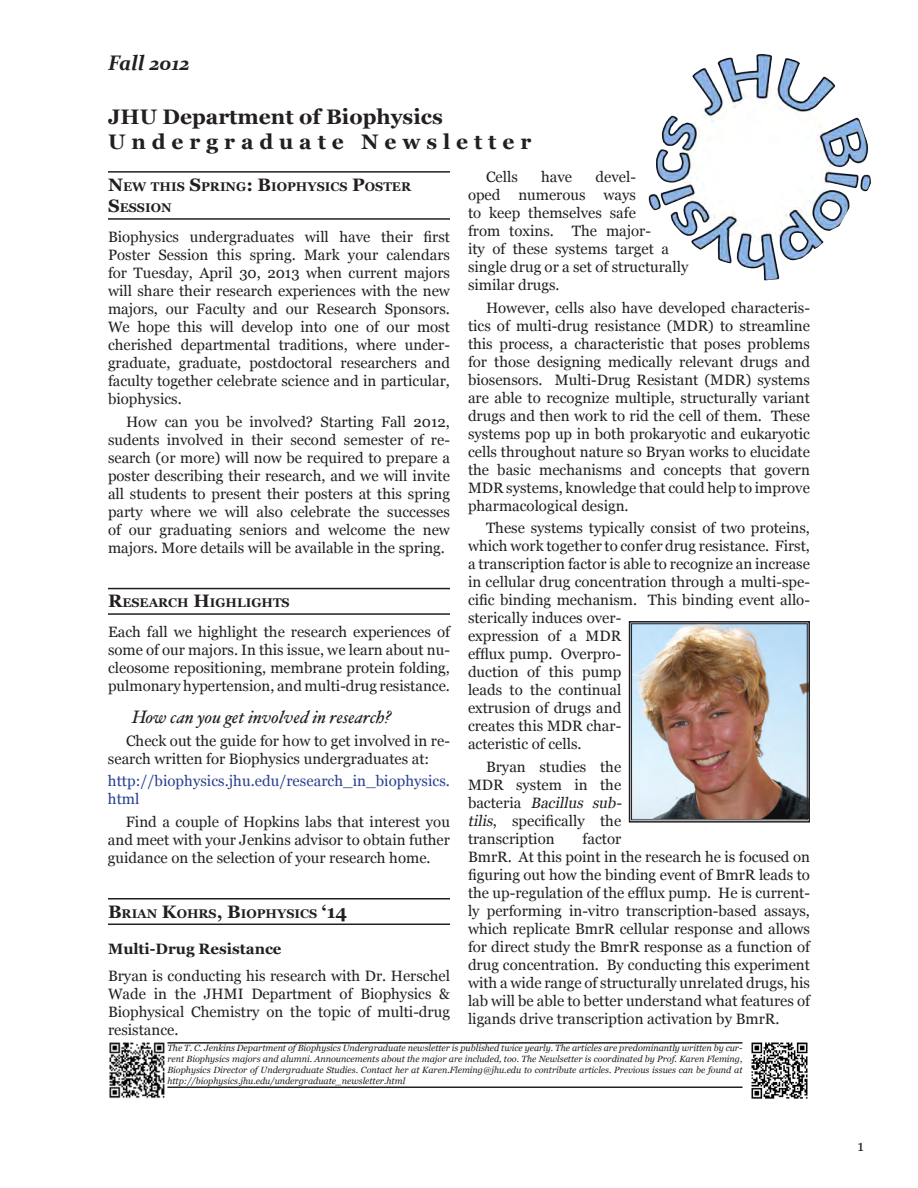
<style>
.page{position:relative;width:918px;height:1188px;background:#fff}
.page>*{position:absolute;margin:0;border:0;box-sizing:border-box;transform-origin:0 0}
.P_JHU_Dept_Biophysic{font:700 21px "Georgia";color:#231f20}
.P_UG_Newsletter{font:700 21px "Georgia";letter-spacing:.28em;color:#231f20}
.P_TopLeftDate{font:italic 700 21px "Constantia";color:#231f20}
.Box_Quote{font:italic 18px "Hoefler Text";color:#231f20}
.Body_Text{font:15px/18px "Georgia";color:#231f20}
.Body_FirstParagraph{font:15px/18px "Georgia";color:#231f20;text-align:justify}
.Body_Link{font:15px/18px "Georgia";letter-spacing:.005em;color:#253f8e}
.Heading_02{font:700 15px "Georgia";color:#231f20}
.P_SectionTitles{font:700 12.6px/21.6px "Georgia";color:#231f20}
.P_About{font:italic 9px/10.8px "Georgia";color:#231f20;text-align:justify}
.s1{font-size:18px}
.s2{font-style:italic}
</style>
<div class="page">
<hr style="left:167px;top:1042px;width:575px;height:2px;background:#231f20">
<hr style="left:167px;top:1087px;width:575px;height:1px;background:#231f20">
<img style="left:751px;top:1042px;width:57px;height:57px">
<img style="left:109px;top:1042px;width:56px;height:57px">
<img style="left:648px;top:54px;width:223px;height:227px">
<hr style="left:108px;top:171px;width:342px;height:2px;background:#231f20">
<hr style="left:108px;top:218px;width:342px;height:2px;background:#231f20">
<hr style="left:108px;top:588px;width:342px;height:1px;background:#231f20">
<hr style="left:108px;top:613px;width:342px;height:2px;background:#231f20">
<hr style="left:108px;top:898px;width:342px;height:2px;background:#231f20">
<hr style="left:108px;top:924px;width:342px;height:1px;background:#231f20">
<img style="left:628px;top:621px;width:182px;height:202px">
<div style="left:631px;top:623px;width:177px;height:197px;border:1px solid #231f20"></div>
<p class="P_TopLeftDate" style="left:108px;top:48px;width:83px">Fall 2012</p>
<p class="P_JHU_Dept_Biophysic" style="left:108px;top:103px;width:336px">JHU Department of Biophysics</p>
<p class="P_UG_Newsletter" style="left:108px;top:128px;width:425px">Undergraduate Newsletter</p>
<p class="P_SectionTitles" style="left:108px;top:175px;width:305px"><span class="s1">N</span>EW THIS <span class="s1">S</span>PRING<span class="s1">: B</span>IOPHYSICS <span class="s1">P</span>OSTER<br><span class="s1">S</span>ESSION</p>
<p class="Body_FirstParagraph" style="left:108px;top:228px;width:344px">Biophysics undergraduates will have their first Poster Session this spring. Mark your calendars for Tuesday, April 30, 2013 when current majors will share their research experiences with the new majors, our Faculty and our Research Sponsors.<br>We hope this will develop into one of our most cherished departmental traditions, where under&shy;graduate, graduate, postdoctoral researchers and faculty together celebrate science and in particular, biophysics.</p>
<p class="Body_Text" style="left:108px;top:413px;width:344px;text-align:justify;text-indent:18px">How can you be involved? Starting Fall 2012, sudents involved in their second semester of re&shy;search (or more) will now be required to prepare a poster describing their research, and we will invite all students to present their posters at this spring party where we will also celebrate the successes of our graduating seniors and welcome the new majors. More details will be available in the spring.</p>
<p class="P_SectionTitles" style="left:108px;top:592px;width:183px"><span class="s1">R</span>ESEARCH <span class="s1">H</span>IGHLIGHTS</p>
<p class="Body_FirstParagraph" style="left:108px;top:623px;width:343px">Each fall we highlight the research experiences of some of our majors. In this issue, we learn about nu&shy;cleosome repositioning, membrane protein folding, pulmonary hypertension, and multi-drug resistance.</p>
<p class="Box_Quote" style="left:132px;top:707px;width:261px">How can you get involved in research?</p>
<p class="Body_Text" style="left:108px;top:732px;width:344px;text-indent:18px">Check out the guide for how to get involved in re&shy;search written for Biophysics undergraduates at:</p>
<p class="Body_Link" style="left:108px;top:773px;width:344px">http://biophysics.jhu.edu/research_in_biophysics. html</p>
<p class="Body_Text" style="left:108px;top:813px;width:343px;text-align:justify;text-indent:18px">Find a couple of Hopkins labs that interest you and meet with your Jenkins advisor to obtain futher guidance on the selection of your research home.</p>
<p class="P_SectionTitles" style="left:108px;top:902px;width:241px"><span class="s1">B</span>RIAN <span class="s1">K</span>OHRS<span class="s1">, B</span>IOPHYSICS <span class="s1">‘14</span></p>
<p class="Heading_02" style="left:108px;top:939px;width:175px">Multi-Drug Resistance</p>
<p class="Body_FirstParagraph" style="left:108px;top:967px;width:343px">Bryan is conducting his research with Dr. Herschel Wade in the JHMI Department of Biophysics &amp; Biophysical Chemistry on the topic of multi-drug resistance.</p>
<p class="Body_Text" style="left:468px;top:168px;width:222px;text-indent:128px">devel-<br>oped numerous ways<br>to keep themselves safe<br>from toxins. The major-<br>ity of these systems target a single drug or a set of structurally similar drugs.</p>
<p class="Body_Text" style="left:468px;top:299px;width:344px;text-align:justify;text-indent:18px">However, cells also have developed characteris&shy;tics of multi-drug resistance (MDR) to streamline this process, a characteristic that poses problems for those designing medically relevant drugs and biosensors. Multi-Drug Resistant (MDR) systems are able to recognize multiple, structurally variant drugs and then work to rid the cell of them. These systems pop up in both prokaryotic and eukaryotic cells throughout nature so Bryan works to elucidate the basic mechanisms and concepts that govern MDR systems, knowledge that could help to improve pharmacological design.</p>
<p class="Body_Text" style="left:468px;top:519px;width:343px;text-indent:18px">These systems typically consist of two proteins, which work together to confer drug resistance. First, a transcription factor is able to recognize an increase in cellular drug concentration through a multi-spe&shy;cific binding mechanism. This binding event allo&shy;sterically induces over-<br>expression of a MDR<br>efflux pump. Overpro-<br>duction of this pump<br>leads to the continual<br>extrusion of drugs and<br>creates this MDR char-<br>acteristic of cells.</p>
<p class="Body_Text" style="left:468px;top:758px;width:158px;text-indent:18px">Bryan studies the<br>MDR system in the b a c t e r i a <span class="s2">Bacillus sub&shy;tilis</span>, specifically the transcription</p>
<p class="Body_Text" style="left:486px;top:168px;width:33px">Cells</p>
<p class="Body_Text" style="left:541px;top:168px;width:32px">have</p>
<p class="Body_Text" style="left:468px;top:830px;width:344px;text-indent:115px">factor<br>BmrR. At this point in the research he is focused on figuring out how the binding event of BmrR leads to the up-regulation of the efflux pump. He is current&shy;ly performing in-vitro transcription-based assays, which replicate BmrR cellular response and allows for direct study the BmrR response as a function of drug concentration. By conducting this experiment with a wide range of structurally unrelated drugs, his lab will be able to better understand what features of ligands drive transcription activation by BmrR.</p>
<p class="P_About" style="left:167px;top:1043px;width:577px">The T. C. Jenkins Department of Biophysics Undergraduate newsletter is published twice yearly. The articles are predominantly written by cur&shy;rent Biophysics majors and alumni. Announcements about the major are included, too. The Newlsetter is coordinated by Prof. Karen Fleming, Biophysics Director of Undergraduate Studies. Contact her at Karen.Fleming@jhu.edu to contribute articles. Previous issues can be found at http://biophysics.jhu.edu/undergraduate_newsletter.html</p>
<p class="Body_FirstParagraph" style="left:858px;top:1137px;width:8px">1</p>
</div>
